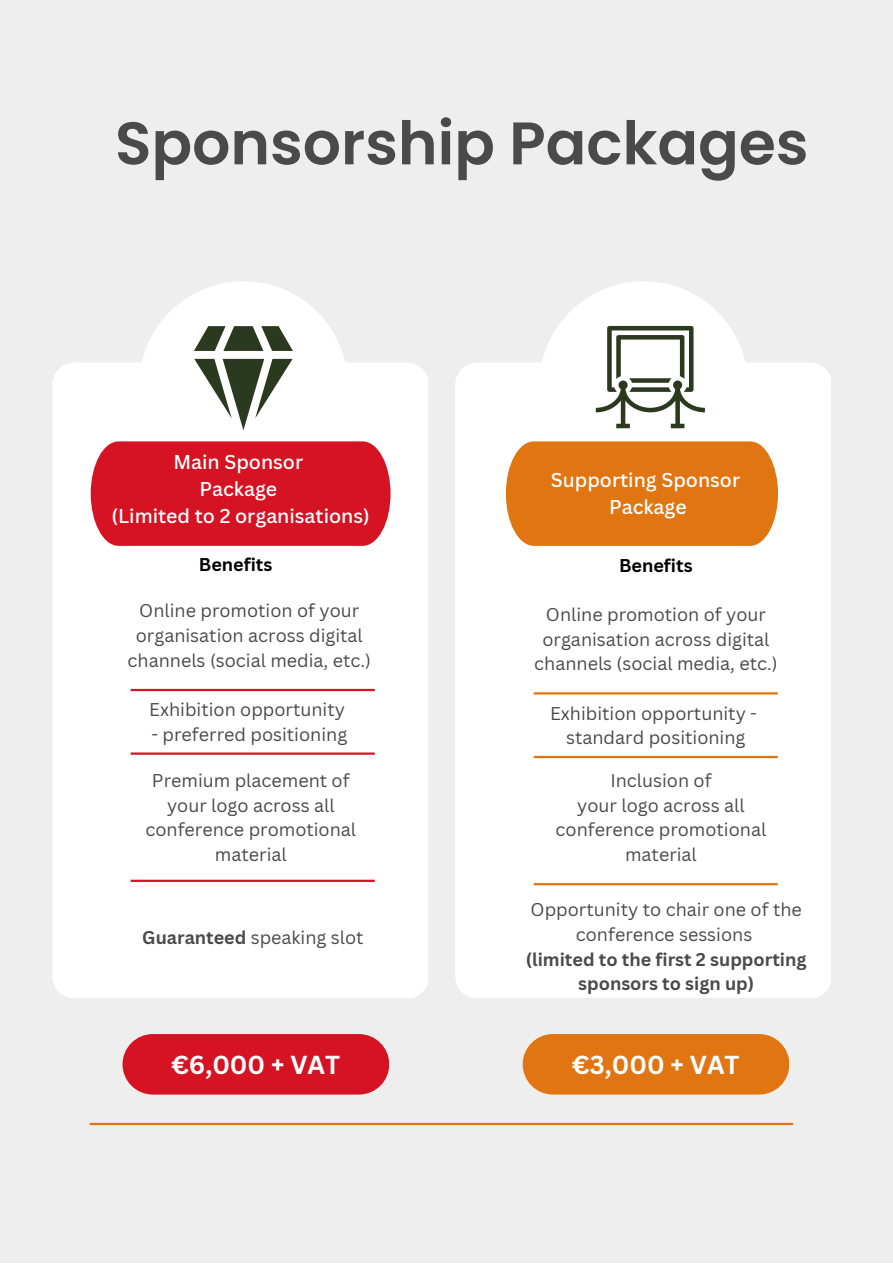
<style>
.page{position:relative;width:893px;height:1264px;background:#fff}
.page>*{position:absolute;margin:0;border:0;box-sizing:border-box;transform-origin:0 0}
.t1{font:600 60px "Poppins";color:#4b4a4a}
.t2{font:700 25.35px "Canva Sans";color:#fff}
.t3{font:500 19.5px/27px "Canva Sans";color:#fff;text-align:center}
.t4{font:18px/24.8px "Canva Sans";color:#4b4a4a;text-align:center}
.t5{font:700 18px/24.8px "Canva Sans";color:#4b4a4a;text-align:center}
.t6{font:700 18px "Canva Sans";color:#000}
.s1{font-weight:700}
</style>
<div class="page">
<div style="left:0;top:0;width:892px;height:1262px;background:#eee"></div>
<div style="left:52px;top:362px;width:376px;height:635px;background:#fff;border-radius:22px"></div>
<div style="left:455px;top:362px;width:376px;height:635px;background:#fff;border-radius:22px"></div>
<div style="left:139px;top:281px;width:209px;height:209px;background:#fff;border-radius:50%"></div>
<div style="left:539px;top:281px;width:208px;height:209px;background:#fff;border-radius:50%"></div>
<div style="left:91px;top:441px;width:299px;height:105px;background:#d61323"></div>
<div style="left:506px;top:441px;width:272px;height:105px;background:#e17511"></div>
<div style="left:122px;top:1034px;width:267px;height:60px;background:#d61323;border-radius:30px"></div>
<div style="left:522px;top:1034px;width:267px;height:60px;background:#e17511;border-radius:30px"></div>
<hr style="left:131px;top:689px;width:244px;height:2px;background:#d61323">
<hr style="left:533px;top:692px;width:244px;height:2px;background:#e17511">
<hr style="left:131px;top:752px;width:244px;height:2px;background:#d61323">
<hr style="left:533px;top:756px;width:244px;height:2px;background:#e17511">
<hr style="left:131px;top:879px;width:244px;height:3px;background:#d61323">
<hr style="left:533px;top:883px;width:244px;height:2px;background:#e17511">
<hr style="left:90px;top:1122px;width:702px;height:3px;background:#e17511">
<svg style="left:194px;top:326px;width:99px;height:25px"></svg>
<svg style="left:194px;top:359px;width:98px;height:71px"></svg>
<svg style="left:595px;top:326px;width:109px;height:102px"></svg>
<h1 class="t1" style="left:115px;top:101px;width:695px">Sponsorship Packages</h1>
<p class="t3" style="left:111px;top:448px;width:260px">Main Sponsor<br>Package<br>(Limited to 2 organisations)</p>
<p class="t3" style="left:551px;top:466px;width:191px">Supporting Sponsor<br>Package</p>
<p class="t6" style="left:199px;top:552px;width:75px">Benefits</p>
<p class="t6" style="left:619px;top:553px;width:75px">Benefits</p>
<p class="t4" style="left:127px;top:598px;width:245px">Online promotion of your organisation across digital channels (social media, etc.)</p>
<p class="t4" style="left:534px;top:601px;width:245px">Online promotion of your organisation across digital channels (social media, etc.)</p>
<p class="t4" style="left:149px;top:696px;width:197px">Exhibition opportunity</p>
<p class="t4" style="left:151px;top:721px;width:197px">- preferred positioning</p>
<p class="t4" style="left:145px;top:767px;width:212px">Premium placement of your logo across all conference promotional material</p>
<p class="t4" style="left:555px;top:767px;width:212px">Inclusion of<br>your logo across all conference promotional material</p>
<p class="t4" style="left:550px;top:700px;width:208px">Exhibition opportunity - standard positioning</p>
<p class="t4" style="left:142px;top:924px;width:223px"><span class="s1">Guaranteed</span> speaking slot</p>
<p class="t4" style="left:530px;top:896px;width:273px">Opportunity to chair one of the conference sessions</p>
<p class="t5" style="left:526px;top:946px;width:282px">(limited to the first 2 supporting sponsors to sign up)</p>
<h2 class="t2" style="left:171px;top:1046px;width:170px">€6,000 + VAT</h2>
<h2 class="t2" style="left:572px;top:1046px;width:169px">€3,000 + VAT</h2>
</div>
